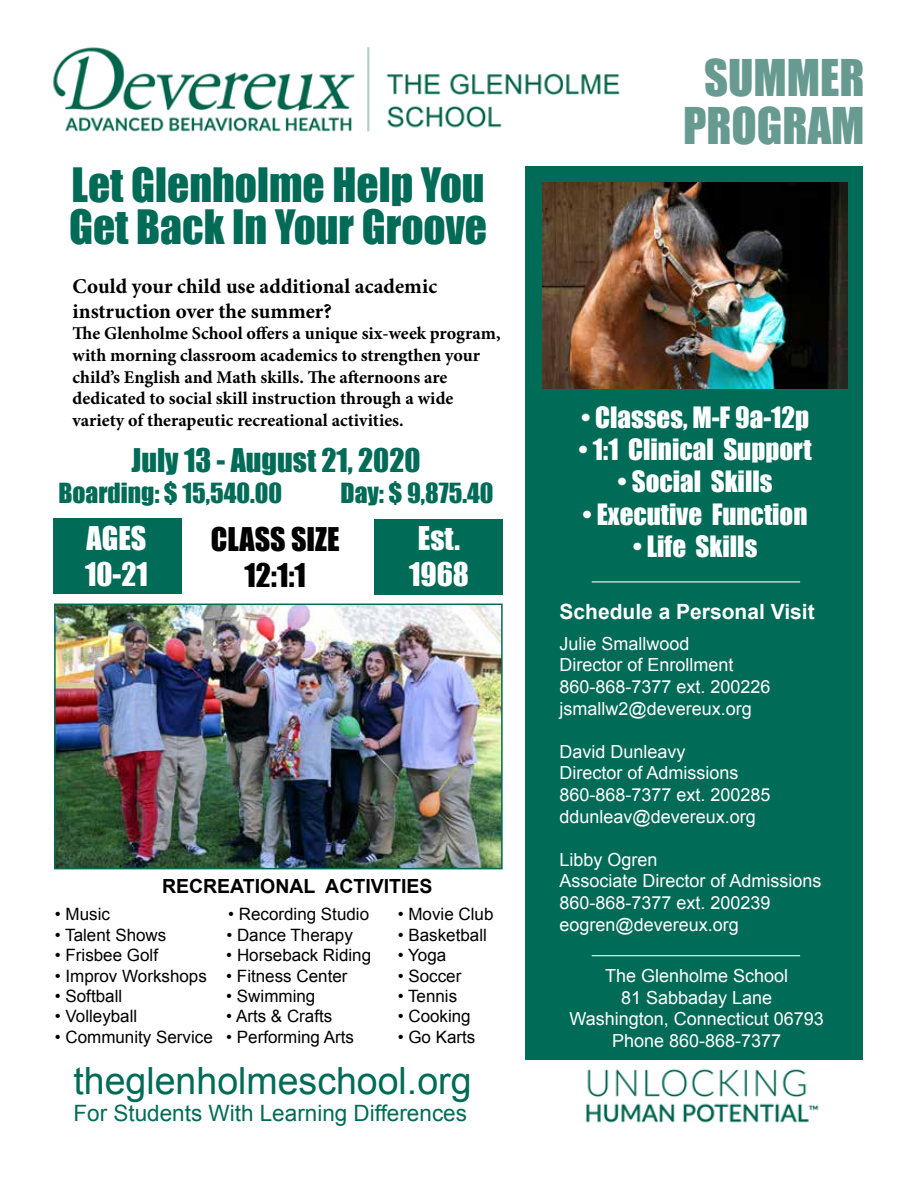
<style>
.page{position:relative;width:918px;height:1188px;background:#fff}
.page>*{position:absolute;margin:0;border:0;box-sizing:border-box;transform-origin:0 0}
.t1{font:46.5px/48px "Impact";color:#679a91;text-align:center}
.t2{font:43.5px/42px "Impact";color:#006b57}
.t3{font:37.5px "Arial";color:#006b57}
.t4{font:30px "Impact";color:#006b57}
.t5{font:30px/36px "Impact";color:#fff}
.t6{font:30px/36px "Impact";color:#000;text-align:center}
.t7{font:27px "Impact";color:#fff}
.t8{font:25.5px "Impact";color:#006b57}
.t9{font:22.5px "Arial";color:#006b57}
.t10{font:700 21px/25.2px "Minion Pro";color:#000}
.t11{font:700 21px "Arial";color:#fff}
.t12{font:700 19.5px "Arial";color:#000}
.t13{font:18px/21.6px "Arial";color:#fff}
.t14{font:700 18px/21.6px "Minion Pro";color:#000}
.t15{font:16.95px "Arial";color:#000}
</style>
<div class="page">
<div style="left:374px;top:519px;width:128px;height:75px;background:#006b57"></div>
<div style="left:54px;top:519px;width:128px;height:75px;background:#006b57"></div>
<div style="left:526px;top:166px;width:337px;height:894px;background:#006b57"></div>
<img style="left:53px;top:47px;width:567px;height:85px">
<img style="left:586px;top:1069px;width:233px;height:54px">
<hr style="left:592px;top:955px;width:208px;height:1px;background:#fff">
<hr style="left:592px;top:581px;width:208px;height:1px;background:#fff">
<img style="left:542px;top:182px;width:306px;height:206px">
<img style="left:57px;top:607px;width:443px;height:259px">
<div style="left:54px;top:604px;width:449px;height:265px;border:2px solid #006b57"></div>
<h2 class="t2" style="left:69px;top:162px;width:420px">Let Glenholme Help You<br>Get Back In Your Groove</h2>
<p class="t10" style="left:73px;top:273px;width:366px">Could your child use additional academic instruction over the summer?</p>
<p class="t14" style="left:73px;top:323px;width:430px">The Glenholme School offers a unique six-week program, with morning classroom academics to strengthen your child’s English and Math skills. The afternoons are dedicated to social skill instruction through a wide variety of therapeutic recreational activities.</p>
<h3 class="t4" style="left:132px;top:437px;width:291px">July 13 - August 21, 2020</h3>
<h3 class="t8" style="left:58px;top:473px;width:225px">Boarding: $ 15,540.00</h3>
<h3 class="t8" style="left:341px;top:473px;width:155px">Day: $ 9,875.40</h3>
<h3 class="t5" style="left:85px;top:520px;width:64px">AGES<br>10-21</h3>
<h3 class="t5" style="left:409px;top:520px;width:61px">Est.<br>1968</h3>
<h3 class="t6" style="left:211px;top:520px;width:130px">CLASS SIZE<br>12:1:1</h3>
<p class="t12" style="left:162px;top:873px;width:272px">RECREATIONAL ACTIVITIES</p>
<p class="t15" style="left:55px;top:903px;width:57px">• Music</p>
<p class="t15" style="left:228px;top:903px;width:143px">• Recording Studio</p>
<p class="t15" style="left:398px;top:903px;width:97px">• Movie Club</p>
<p class="t15" style="left:55px;top:924px;width:113px">• Talent Shows</p>
<p class="t15" style="left:226px;top:924px;width:128px">• Dance Therapy</p>
<p class="t15" style="left:398px;top:924px;width:91px">• Basketball</p>
<p class="t15" style="left:55px;top:944px;width:105px">• Frisbee Golf</p>
<p class="t15" style="left:226px;top:944px;width:146px">• Horseback Riding</p>
<p class="t15" style="left:398px;top:944px;width:50px">• Yoga</p>
<p class="t15" style="left:55px;top:965px;width:294px">• Improv Workshops • Fitness Center</p>
<p class="t15" style="left:398px;top:965px;width:65px">• Soccer</p>
<p class="t15" style="left:55px;top:985px;width:69px">• Softball</p>
<p class="t15" style="left:226px;top:985px;width:91px">• Swimming</p>
<p class="t15" style="left:398px;top:985px;width:61px">• Tennis</p>
<p class="t15" style="left:55px;top:1005px;width:84px">• Volleyball</p>
<p class="t15" style="left:226px;top:1005px;width:108px">• Arts &amp; Crafts</p>
<p class="t15" style="left:398px;top:1005px;width:75px">• Cooking</p>
<p class="t15" style="left:55px;top:1026px;width:301px">• Community Service • Performing Arts</p>
<p class="t15" style="left:398px;top:1026px;width:79px">• Go Karts</p>
<h3 class="t3" style="left:74px;top:1056px;width:400px">theglenholmeschool.org</h3>
<p class="t9" style="left:74px;top:1098px;width:395px">For Students With Learning Differences</p>
<h1 class="t1" style="left:683px;top:53px;width:183px">SUMMER<br>PROGRAM</h1>
<h3 class="t7" style="left:581px;top:396px;width:230px">• Classes, M-F 9a-12p</h3>
<h3 class="t7" style="left:579px;top:429px;width:235px">• 1:1 Clinical Support</h3>
<h3 class="t7" style="left:618px;top:461px;width:156px">• Social Skills</h3>
<h3 class="t7" style="left:583px;top:493px;width:226px">• Executive Function</h3>
<h3 class="t7" style="left:633px;top:526px;width:126px">• Life Skills</h3>
<p class="t11" style="left:560px;top:598px;width:257px">Schedule a Personal Visit</p>
<p class="t13" style="left:560px;top:633px;width:213px">Julie Smallwood<br>Director of Enrollment<br>860-868-7377 ext. 200226 jsmallw2@devereux.org</p>
<p class="t13" style="left:560px;top:741px;width:213px">David Dunleavy<br>Director of Admissions<br>860-868-7377 ext. 200285 ddunleav@devereux.org</p>
<p class="t13" style="left:560px;top:849px;width:264px">Libby Ogren<br>Associate Director of Admissions<br>860-868-7377 ext. 200239 eogren@devereux.org</p>
<p class="t13" style="left:570px;top:965px;width:256px;text-align:center">The Glenholme School<br>81 Sabbaday Lane<br>Washington, Connecticut 06793<br>Phone 860-868-7377</p>
</div>
